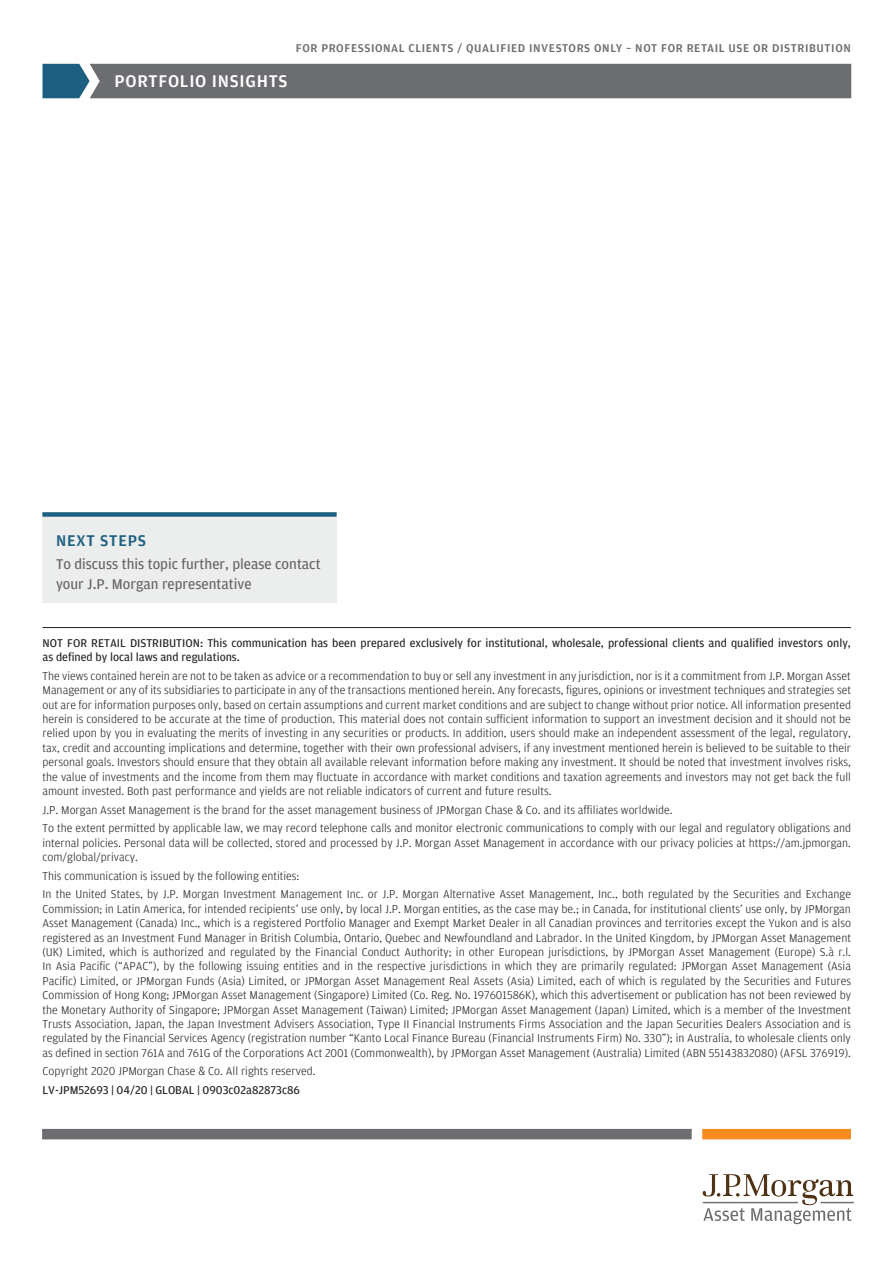
<style>
.page{position:relative;width:893px;height:1263px;background:#fff}
.page>*{position:absolute;margin:0;border:0;box-sizing:border-box;transform-origin:0 0}
.t1{font:500 18px "Amplitude";letter-spacing:.04em;color:#fff}
.Next_Steps_Title{font:500 16.5px "Amplitude";letter-spacing:.05em;color:#1c5f80}
.Next_Steps_Body_Copy{font:15px/19.5px "Amplitude";color:#636366}
.Disclaimer{font:300 12px/14.4px "Amplitude";color:#231f20;text-align:justify}
.Disclaimer-2{font:12px/14.4px "Amplitude";color:#231f20}
.Standard_Cover_Discl{font:500 12px "Amplitude";letter-spacing:.05em;color:#6c6d70}
.Product_Code_Number{font:12px "Amplitude";color:#231f20}
</style>
<div class="page">
<div style="left:42px;top:1129px;width:650px;height:10px;background:#6c6d70"></div>
<div style="left:702px;top:1129px;width:149px;height:10px;background:#f68b1f"></div>
<hr style="left:820px;top:1202px;width:34px;height:1px;background:#6c6d70">
<svg style="left:703px;top:1174px;width:150px;height:50px"></svg>
<div style="left:43px;top:64px;width:808px;height:34px;background:#6c6d70"></div>
<hr style="left:43px;top:627px;width:808px;height:1px;background:#231f20">
<div style="left:43px;top:513px;width:294px;height:89px;background:#eceded"></div>
<div style="left:42px;top:512px;width:295px;height:5px;background:#1c5f80"></div>
<h1 class="t1" style="left:115px;top:69px;width:174px">PORTFOLIO INSIGHTS</h1>
<p class="Standard_Cover_Discl" style="left:296px;top:41px;width:556px">FOR PROFESSIONAL CLIENTS / QUALIFIED INVESTORS ONLY – NOT FOR RETAIL USE OR DISTRIBUTION</p>
<p class="Next_Steps_Title" style="left:56px;top:531px;width:92px">NEXT STEPS</p>
<p class="Next_Steps_Body_Copy" style="left:56px;top:554px;width:266px">To discuss this topic further, please contact your J.P. Morgan representative</p>
<p class="Disclaimer-2" style="left:43px;top:635px;width:810px">NOT FOR RETAIL DISTRIBUTION: This communication has been prepared exclusively for institutional, wholesale, professional clients and qualified investors only, as defined by local laws and regulations.</p>
<p class="Disclaimer" style="left:43px;top:668px;width:810px">The views contained herein are not to be taken as advice or a recommendation to buy or sell any investment in any jurisdiction, nor is it a commitment from J.P. Morgan Asset Management or any of its subsidiaries to participate in any of the transactions mentioned herein. Any forecasts, figures, opinions or investment techniques and strategies set out are for information purposes only, based on certain assumptions and current market conditions and are subject to change without prior notice. All information presented herein is considered to be accurate at the time of production. This material does not contain sufficient information to support an investment decision and it should not be relied upon by you in evaluating the merits of investing in any securities or products. In addition, users should make an independent assessment of the legal, regulatory, tax, credit and accounting implications and determine, together with their own professional advisers, if any investment mentioned herein is believed to be suitable to their personal goals. Investors should ensure that they obtain all available relevant information before making any investment. It should be noted that investment involves risks, the value of investments and the income from them may fluctuate in accordance with market conditions and taxation agreements and investors may not get back the full amount invested. Both past performance and yields are not reliable indicators of current and future results.</p>
<p class="Disclaimer" style="left:43px;top:802px;width:632px">J.P. Morgan Asset Management is the brand for the asset management business of JPMorgan Chase &amp; Co. and its affiliates worldwide.</p>
<p class="Disclaimer" style="left:43px;top:821px;width:810px">To the extent permitted by applicable law, we may record telephone calls and monitor electronic communications to comply with our legal and regulatory obligations and internal policies. Personal data will be collected, stored and processed by J.P. Morgan Asset Management in accordance with our privacy policies at https://am.jpmorgan. com/global/privacy.</p>
<p class="Disclaimer" style="left:43px;top:868px;width:258px">This communication is issued by the following entities:</p>
<p class="Disclaimer" style="left:43px;top:887px;width:810px">In the United States, by J.P. Morgan Investment Management Inc. or J.P. Morgan Alternative Asset Management, Inc., both regulated by the Securities and Exchange Commission; in Latin America, for intended recipients’ use only, by local J.P. Morgan entities, as the case may be.; in Canada, for institutional clients’ use only, by JPMorgan Asset Management (Canada) Inc., which is a registered Portfolio Manager and Exempt Market Dealer in all Canadian provinces and territories except the Yukon and is also registered as an Investment Fund Manager in British Columbia, Ontario, Quebec and Newfoundland and Labrador. In the United Kingdom, by JPMorgan Asset Management (UK) Limited, which is authorized and regulated by the Financial Conduct Authority; in other European jurisdictions, by JPMorgan Asset Management (Europe) S.à r.l.<br>In Asia Pacific (“APAC”), by the following issuing entities and in the respective jurisdictions in which they are primarily regulated: JPMorgan Asset Management (Asia Pacific) Limited, or JPMorgan Funds (Asia) Limited, or JPMorgan Asset Management Real Assets (Asia) Limited, each of which is regulated by the Securities and Futures Commission of Hong Kong; JPMorgan Asset Management (Singapore) Limited (Co. Reg. No. 197601586K), which this advertisement or publication has not been reviewed by the Monetary Authority of Singapore; JPMorgan Asset Management (Taiwan) Limited; JPMorgan Asset Management (Japan) Limited, which is a member of the Investment Trusts Association, Japan, the Japan Investment Advisers Association, Type II Financial Instruments Firms Association and the Japan Securities Dealers Association and is regulated by the Financial Services Agency (registration number “Kanto Local Finance Bureau (Financial Instruments Firm) No. 330”); in Australia, to wholesale clients only as defined in section 761A and 761G of the Corporations Act 2001 (Commonwealth), by JPMorgan Asset Management (Australia) Limited (ABN 55143832080) (AFSL 376919).</p>
<p class="Disclaimer" style="left:43px;top:1064px;width:274px">Copyright 2020 JPMorgan Chase &amp; Co. All rights reserved.</p>
<p class="Product_Code_Number" style="left:43px;top:1082px;width:259px">LV-JPM52693 | 04/20 | GLOBAL | 0903c02a82873c86</p>
</div>
